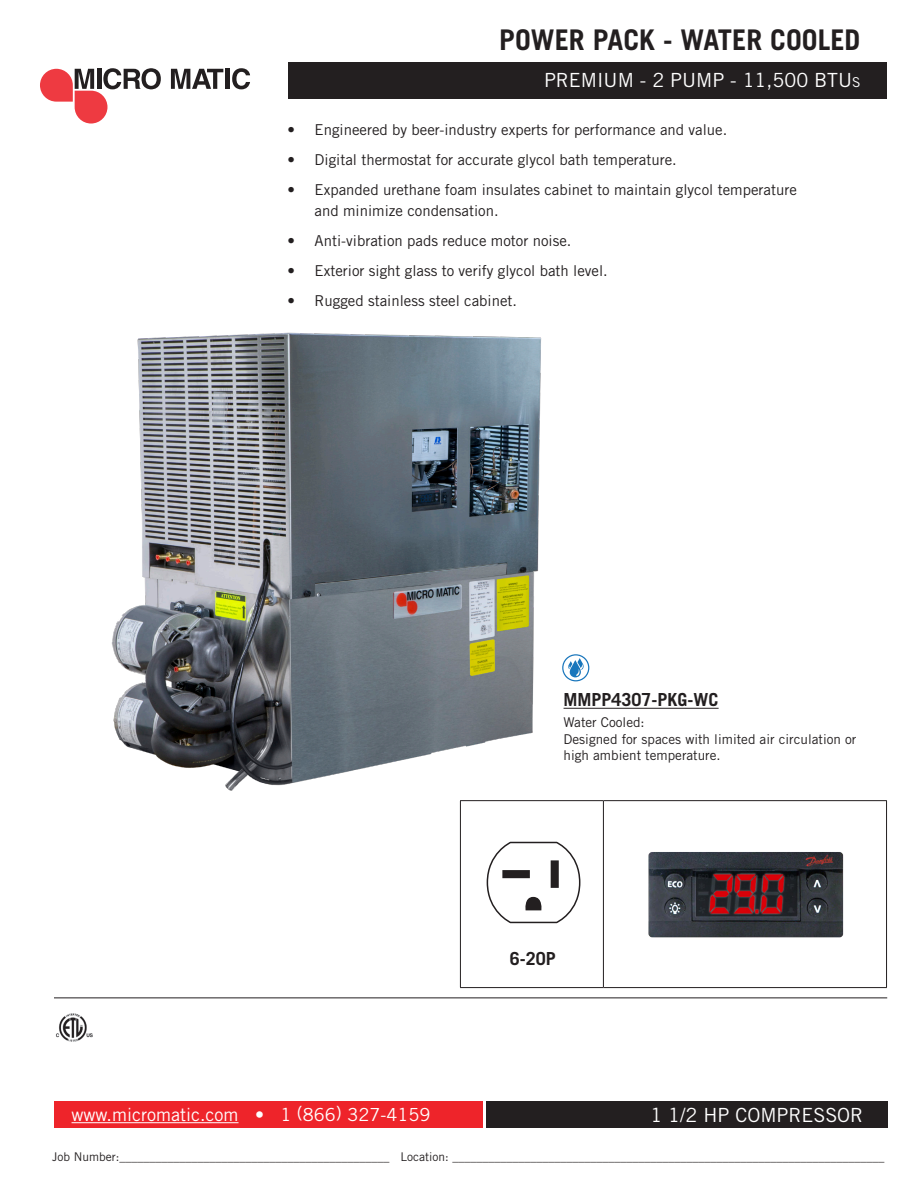
<style>
.page{position:relative;width:918px;height:1188px;background:#fff}
.page>*{position:absolute;margin:0;border:0;box-sizing:border-box;transform-origin:0 0}
.t1{font:700 28.5px "Trade Gothic LT Std";color:#231f20}
.t2{font:19.5px "Trade Gothic LT Std";color:#fff}
.t3{font:18px "Trade Gothic LT Std";color:#fff}
.t4{font:700 18px "Trade Gothic LT Std";color:#231f20}
.t5{font:15px/21px "Trade Gothic LT Std";color:#231f20}
.t6{font:13.5px/16.5px "Trade Gothic LT Std";color:#231f20}
.t7{font:12px "Trade Gothic LT Std";color:#231f20}
.s1{font-size:13.65px}
</style>
<div class="page">
<div style="left:288px;top:62px;width:599px;height:37px;background:#231f20"></div>
<svg style="left:40px;top:68px;width:121px;height:56px"></svg>
<svg style="left:171px;top:69px;width:52px;height:20px"></svg>
<hr style="left:225px;top:69px;width:4px;height:20px;background:#231f20">
<svg style="left:232px;top:68px;width:18px;height:21px"></svg>
<div style="left:54px;top:1101px;width:428px;height:27px;background:#ee242a"></div>
<div style="left:486px;top:1101px;width:401px;height:27px;background:#231f20"></div>
<hr style="left:54px;top:998px;width:833px;height:1px;background:#231f20">
<hr style="left:72px;top:1122px;width:167px;height:1px;background:#fff">
<img style="left:56px;top:1013px;width:37px;height:29px">
<hr style="left:460px;top:800px;width:143px;height:1px;background:#231f20">
<hr style="left:460px;top:801px;width:1px;height:186px;background:#231f20">
<hr style="left:603px;top:800px;width:284px;height:1px;background:#231f20">
<hr style="left:886px;top:801px;width:1px;height:186px;background:#231f20">
<hr style="left:460px;top:987px;width:143px;height:1px;background:#231f20">
<hr style="left:603px;top:987px;width:284px;height:1px;background:#231f20">
<hr style="left:603px;top:801px;width:1px;height:186px;background:#231f20">
<svg style="left:487px;top:843px;width:93px;height:80px"></svg>
<img style="left:648px;top:852px;width:196px;height:86px">
<img style="left:111px;top:332px;width:487px;height:507px">
<hr style="left:564px;top:708px;width:155px;height:1px;background:#231f20">
<div style="left:561px;top:649px;width:33px;height:35px;background:#fff"></div>
<svg style="left:562px;top:654px;width:27px;height:27px"></svg>
<p class="t1" style="left:499px;top:22px;width:363px">POWER PACK - WATER COOLED</p>
<p class="t2" style="left:544px;top:68px;width:318px">PREMIUM - 2 PUMP - 11,500 BTU<span class="s1">s</span></p>
<p class="t5" style="left:288px;top:119px;width:441px">• Engineered by beer-industry experts for performance and value.</p>
<p class="t5" style="left:288px;top:149px;width:391px">• Digital thermostat for accurate glycol bath temperature.</p>
<p class="t5" style="left:315px;top:179px;width:484px;text-indent:-27px">• Expanded urethane foam insulates cabinet to maintain glycol temperature and minimize condensation.</p>
<p class="t5" style="left:288px;top:230px;width:285px">• Anti-vibration pads reduce motor noise.</p>
<p class="t5" style="left:288px;top:260px;width:322px">• Exterior sight glass to verify glycol bath level.</p>
<p class="t5" style="left:288px;top:290px;width:231px">• Rugged stainless steel cabinet.</p>
<p class="t3" style="left:72px;top:1104px;width:360px">www.micromatic.com • 1 (866) 327-4159</p>
<p class="t4" style="left:564px;top:689px;width:157px">MMPP4307-PKG-WC</p>
<p class="t6" style="left:564px;top:714px;width:83px">Water Cooled:</p>
<p class="t6" style="left:564px;top:731px;width:294px">Designed for spaces with limited air circulation or high ambient temperature.</p>
<p class="t4" style="left:510px;top:948px;width:48px">6-20P</p>
<p class="t2" style="left:650px;top:1103px;width:214px">1 1/2 HP COMPRESSOR</p>
<p class="t7" style="left:52px;top:1150px;width:834px">Job Number:_____________________________________________ Location: ________________________________________________________________________</p>
</div>
